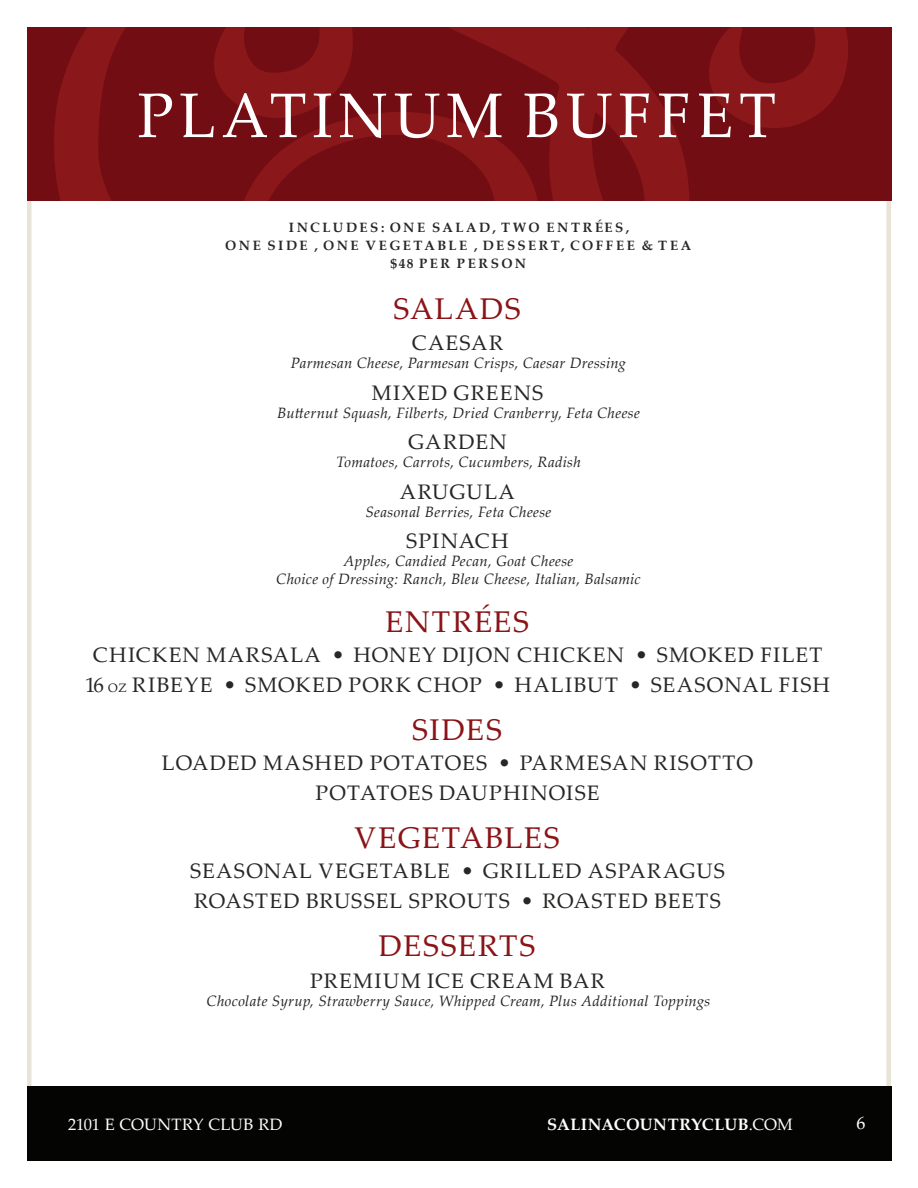
<style>
.page{position:relative;width:918px;height:1188px;background:#fff}
.page>*{position:absolute;margin:0;border:0;box-sizing:border-box;transform-origin:0 0}
.t1{font:63px "Palatino Linotype";letter-spacing:.1em;color:#fff;scale:.95 1}
.t2{font:30px "Palatino Linotype";letter-spacing:.055em;color:#8a1417}
.t3{font:21px/30px "Palatino Linotype";letter-spacing:.055em;color:#262825;text-align:center}
.t4{font:18px "Palatino Linotype";color:#fff}
.t5{font:700 16.5px "Palatino Linotype";letter-spacing:.015em;color:#fff}
.t6{font:16.5px "Palatino Linotype";letter-spacing:-.005em;color:#fff}
.t7{font:italic 15px/18px "Palatino Linotype";letter-spacing:.02em;color:#231f20;text-align:center}
.t8{font:700 13.5px/18px "Palatino Linotype";letter-spacing:.185em;color:#262825;text-align:center}
.s1{font-size:12.3px}
.s2{font-weight:400}
</style>
<div class="page">
<div style="left:27px;top:1086px;width:864px;height:75px;background:#040503"></div>
<div style="left:27px;top:27px;width:864px;height:174px;background:#730d14"></div>
<svg style="left:54px;top:27px;width:794px;height:174px"></svg>
<h1 class="t1" style="left:137px;top:79px;width:674px">PLATINUM BUFFET</h1>
<p class="t8" style="left:225px;top:219px;width:468px">INCLUDES: ONE SALAD, TWO ENTRÉES,<br>ONE SIDE , ONE VEGETABLE , DESSERT, COFFEE &amp; TEA $48 PER PERSON</p>
<h2 class="t2" style="left:393px;top:291px;width:129px">SALADS</h2>
<h3 class="t3" style="left:412px;top:329px;width:93px">CAESAR</h3>
<p class="t7" style="left:291px;top:356px;width:337px">Parmesan Cheese, Parmesan Crisps, Caesar Dressing</p>
<h3 class="t3" style="left:372px;top:378px;width:173px">MIXED GREENS</h3>
<p class="t7" style="left:277px;top:403px;width:364px">Butternut Squash, Filberts, Dried Cranberry, Feta Cheese</p>
<h3 class="t3" style="left:408px;top:428px;width:100px">GARDEN</h3>
<p class="t7" style="left:336px;top:455px;width:246px">Tomatoes, Carrots, Cucumbers, Radish</p>
<h3 class="t3" style="left:400px;top:477px;width:117px">ARUGULA</h3>
<p class="t7" style="left:366px;top:505px;width:187px">Seasonal Berries, Feta Cheese</p>
<h3 class="t3" style="left:406px;top:527px;width:104px">SPINACH</h3>
<p class="t7" style="left:276px;top:554px;width:366px">Apples, Candied Pecan, Goat Cheese<br>Choice of Dressing: Ranch, Bleu Cheese, Italian, Balsamic</p>
<h2 class="t2" style="left:385px;top:605px;width:145px">ENTRÉES</h2>
<h3 class="t3" style="left:85px;top:641px;width:746px">CHICKEN MARSALA • HONEY DIJON CHICKEN • SMOKED FILET<br>16 <span class="s1">OZ</span> RIBEYE • SMOKED PORK CHOP • HALIBUT • SEASONAL FISH</h3>
<h2 class="t2" style="left:412px;top:713px;width:91px">SIDES</h2>
<h3 class="t3" style="left:162px;top:749px;width:593px">LOADED MASHED POTATOES • PARMESAN RISOTTO<br>POTATOES DAUPHINOISE</h3>
<h2 class="t2" style="left:354px;top:821px;width:207px">VEGETABLES</h2>
<h3 class="t3" style="left:190px;top:857px;width:536px;text-align:left">SEASONAL VEGETABLE • GRILLED ASPARAGUS<br>ROASTED BRUSSEL SPROUTS • ROASTED BEETS</h3>
<h2 class="t2" style="left:379px;top:929px;width:158px">DESSERTS</h2>
<h3 class="t3" style="left:310px;top:966px;width:296px">PREMIUM ICE CREAM BAR</h3>
<p class="t7" style="left:207px;top:994px;width:505px">Chocolate Syrup, Strawberry Sauce, Whipped Cream, Plus Additional Toppings</p>
<p class="t6" style="left:68px;top:1115px;width:216px">2101 E COUNTRY CLUB RD</p>
<p class="t5" style="left:547px;top:1114px;width:247px">SALINACOUNTRYCLUB<span class="s2">.COM</span></p>
<p class="t4" style="left:857px;top:1112px;width:10px">6</p>
</div>
